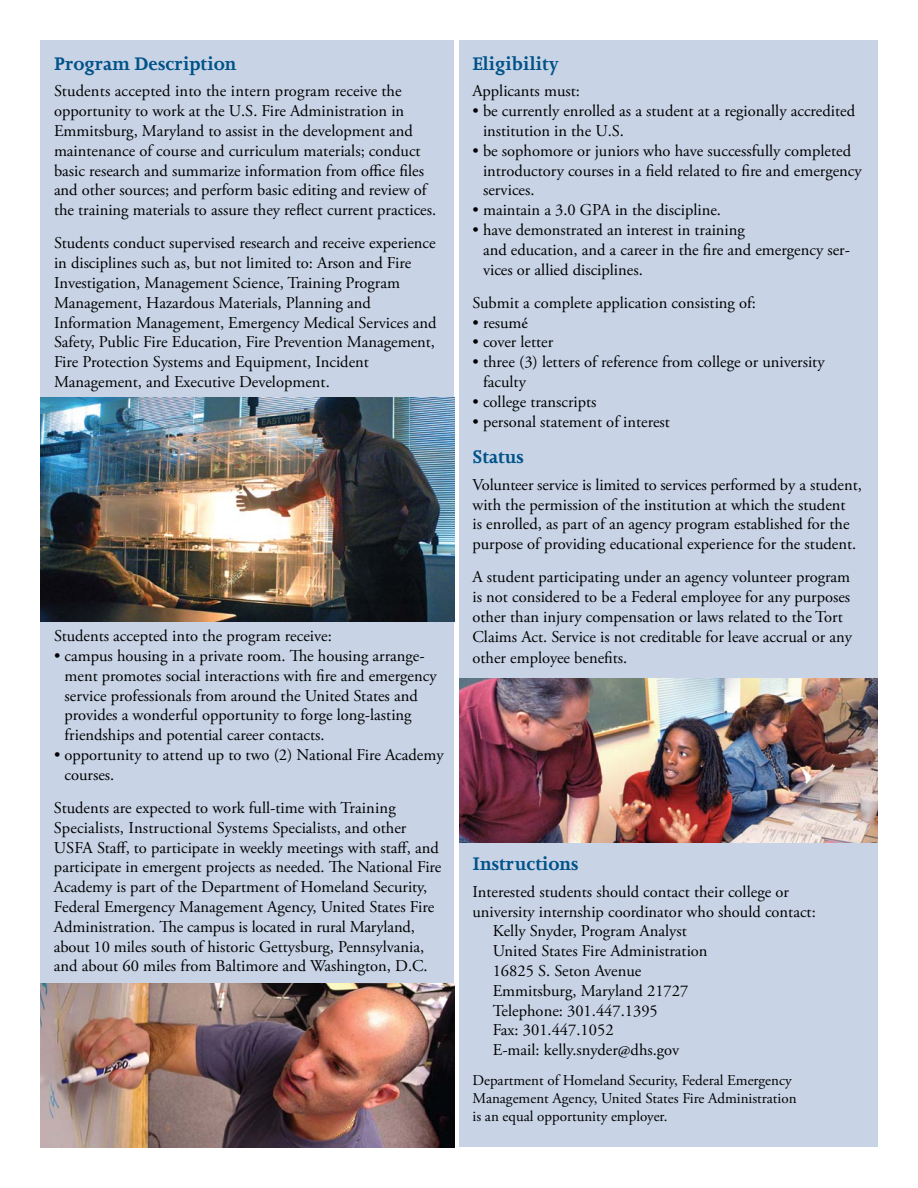
<style>
.page{position:relative;width:918px;height:1188px;background:#fff}
.page>*{position:absolute;margin:0;border:0;box-sizing:border-box;transform-origin:0 0}
.title1{font:700 21px "Joanna MT Std";color:#005288}
.title4{font:700 21px "Joanna MT Std";color:#005288}
.title2{font:700 21px "Joanna MT Std";color:#005288}
.title3{font:700 21px "Joanna MT Std";color:#005288}
.t1{font:16.5px/19.8px "Adobe Garamond Pro";color:#000}
.t2{font:15px/18px "Adobe Garamond Pro";color:#000}
.s1{font-family:"Adobe Jenson Pro"}
</style>
<div class="page">
<div style="left:40px;top:40px;width:414px;height:1108px;background:#c8d4e6"></div>
<img style="left:40px;top:397px;width:414px;height:225px">
<img style="left:40px;top:984px;width:414px;height:164px">
<div style="left:459px;top:40px;width:419px;height:1108px;background:#c8d4e6"></div>
<img style="left:459px;top:679px;width:419px;height:164px">
<p class="title1" style="left:54px;top:52px;width:184px">Program Description</p>
<p class="t1" style="left:54px;top:82px;width:384px">Students accepted into the intern program receive the opportunity to work at the U.S. Fire Administration in Emmitsburg, Maryland to assist in the development and maintenance of course and curriculum materials; conduct basic research and summarize information from office files and other sources; and perform basic editing and review of the training materials to assure they reflect current practices.</p>
<p class="t1" style="left:54px;top:234px;width:384px">Students conduct supervised research and receive experience in disciplines such as, but not limited to: Arson and Fire Investigation, Management Science, Training Program Management, Hazardous Materials, Planning and Information Management, Emergency Medical Services and Safety, Public Fire Education, Fire Prevention Management, Fire Protection Systems and Equipment, Incident Management, and Executive Development.</p>
<p class="t1" style="left:54px;top:627px;width:279px">Students accepted into the program receive:</p>
<p class="t1" style="left:65px;top:646px;width:374px;text-indent:-11px">• campus housing in a private room. The housing arrange&shy;ment promotes social interactions with fire and emergency service professionals from around the United States and provides a wonderful opportunity to forge long-lasting friendships and potential career contacts.</p>
<p class="t1" style="left:65px;top:745px;width:381px;text-indent:-11px">• opportunity to attend up to two (2) National Fire Academy courses.</p>
<p class="t1" style="left:54px;top:798px;width:389px">Students are expected to work full-time with Training Specialists, Instructional Systems Specialists, and other USFA Staff, to participate in weekly meetings with staff, and participate in emergent projects as needed. The National Fire Academy is part of the Department of Homeland Security, Federal Emergency Management Agency, United States Fire Administration. The campus is located in rural Maryland, about 10 miles south of historic Gettysburg, Pennsylvania, and about 60 miles from Baltimore and Washington, D.C.</p>
<p class="title2" style="left:472px;top:52px;width:88px">Eligibility</p>
<p class="t1" style="left:472px;top:82px;width:109px">Applicants must:</p>
<p class="t1" style="left:483px;top:102px;width:374px;text-indent:-11px">• be currently enrolled as a student at a regionally accredited institution in the U.S.</p>
<p class="t1" style="left:483px;top:141px;width:380px;text-indent:-11px">• be sophomore or juniors who have successfully completed introductory courses in a field related to fire and emergency services.</p>
<p class="t1" style="left:472px;top:201px;width:250px">• maintain a 3.0 GPA in the discipline.</p>
<p class="t1" style="left:483px;top:220px;width:368px;text-indent:-11px">• have demonstrated an interest in training<br>and education, and a career in the fire and emergency ser&shy;vices or allied disciplines.</p>
<p class="t1" style="left:472px;top:293px;width:285px">Submit a complete application consisting of:</p>
<p class="t1" style="left:472px;top:313px;width:57px">• resum<span class="s1">é</span></p>
<p class="t1" style="left:472px;top:333px;width:82px">• cover letter</p>
<p class="t1" style="left:483px;top:353px;width:343px;text-indent:-11px">• three (3) letters of reference from college or university faculty</p>
<p class="t1" style="left:472px;top:392px;width:126px">• college transcripts</p>
<p class="t1" style="left:472px;top:412px;width:199px">• personal statement of interest</p>
<p class="title3" style="left:472px;top:446px;width:53px">Status</p>
<p class="t1" style="left:472px;top:475px;width:391px">Volunteer service is limited to services performed by a student, with the permission of the institution at which the student<br>is enrolled, as part of an agency program established for the purpose of providing educational experience for the student.</p>
<p class="t1" style="left:472px;top:568px;width:381px">A student participating under an agency volunteer program is not considered to be a Federal employee for any purposes other than injury compensation or laws related to the Tort Claims Act. Service is not creditable for leave accrual or any</p>
<p class="t1" style="left:472px;top:649px;width:156px">other employee benefits.</p>
<p class="title4" style="left:472px;top:853px;width:108px">Instructions</p>
<p class="t1" style="left:472px;top:882px;width:345px">Interested students should contact their college or university internship coordinator who should contact:</p>
<p class="t1" style="left:493px;top:922px;width:196px">Kelly Snyder, Program Analyst</p>
<p class="t1" style="left:493px;top:942px;width:216px">United States Fire Administration</p>
<p class="t1" style="left:493px;top:961px;width:150px">16825 S. Seton Avenue</p>
<p class="t1" style="left:493px;top:981px;width:197px">Emmitsburg, Maryland 21727</p>
<p class="t1" style="left:493px;top:1001px;width:167px">Telephone: 301.447.1395</p>
<p class="t1" style="left:493px;top:1021px;width:122px">Fax: 301.447.1052</p>
<p class="t1" style="left:493px;top:1041px;width:188px">E-mail: kelly.snyder@dhs.gov</p>
<p class="t2" style="left:472px;top:1072px;width:326px">Department of Homeland Security, Federal Emergency<br>Management Agency, United States Fire Administration is an equal opportunity employer.</p>
</div>
